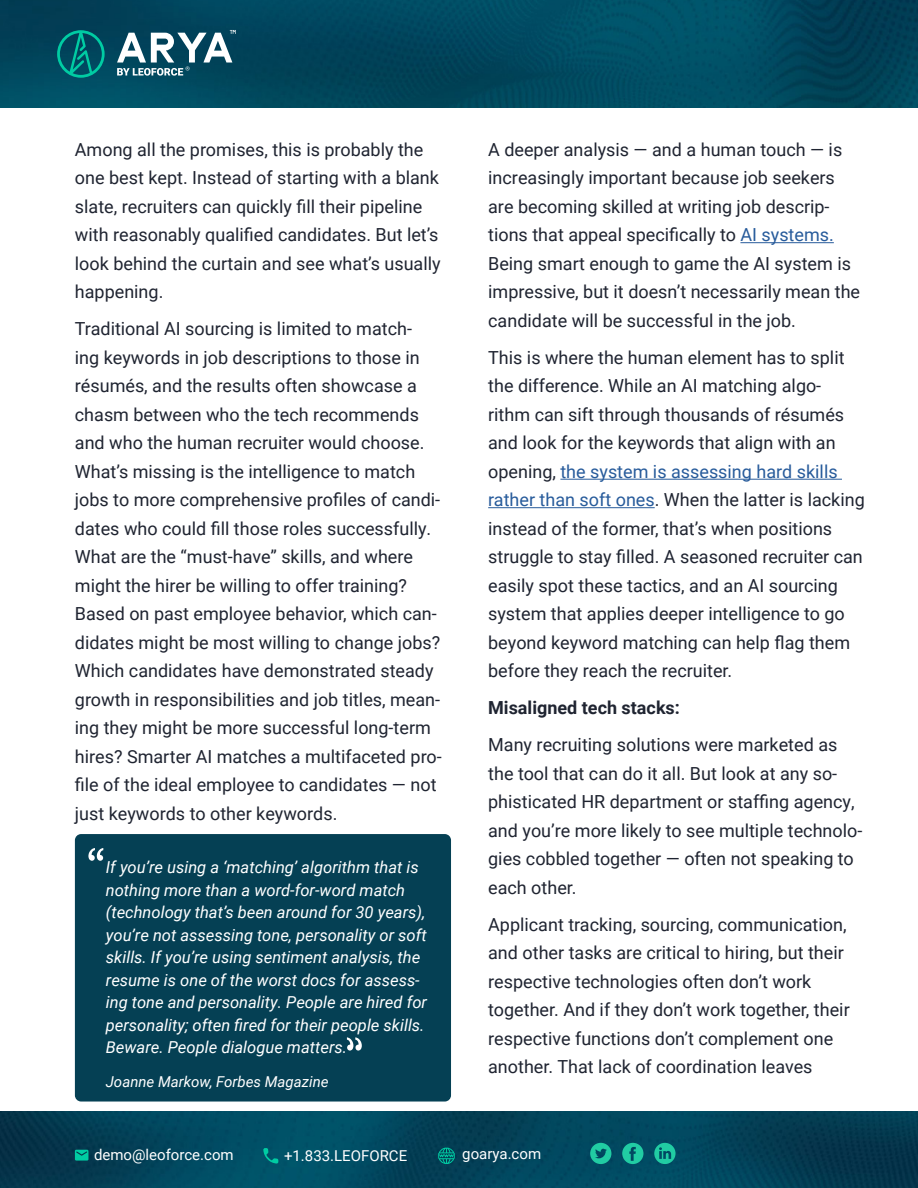
<style>
.page{position:relative;width:918px;height:1188px;background:#fff}
.page>*{position:absolute;margin:0;border:0;box-sizing:border-box;transform-origin:0 0}
.t1{font:18px/28.5px "Roboto";color:#1f2431}
.t2{font:700 18px "Roboto";color:#1f2431}
.t3{font:italic 16.5px/22.5px "Roboto";color:#fff}
.t4{font:15px "Roboto";color:#fff}
.t5{font:italic 15px "Roboto";color:#fff}
.s1{color:#275b9b}
</style>
<div class="page">
<img style="left:0;top:1112px;width:918px;height:76px">
<img style="left:0;top:0;width:918px;height:107px">
<hr style="left:740px;top:242px;width:94px;height:1px;background:#275b9b">
<hr style="left:560px;top:479px;width:282px;height:1px;background:#275b9b">
<hr style="left:488px;top:507px;width:167px;height:1px;background:#275b9b">
<svg style="left:75px;top:1150px;width:13px;height:11px"></svg>
<svg style="left:263px;top:1148px;width:15px;height:16px"></svg>
<svg style="left:438px;top:1146px;width:17px;height:19px"></svg>
<svg style="left:590px;top:1143px;width:21px;height:21px"></svg>
<svg style="left:622px;top:1143px;width:21px;height:21px"></svg>
<svg style="left:654px;top:1143px;width:22px;height:21px"></svg>
<svg style="left:57px;top:30px;width:48px;height:48px;background:#006b70"></svg>
<svg style="left:117px;top:30px;width:119px;height:46px"></svg>
<div style="left:75px;top:834px;width:376px;height:268px;background:#054054;border-radius:6px"></div>
<svg style="left:88px;top:848px;width:15px;height:13px"></svg>
<svg style="left:347px;top:1037px;width:15px;height:14px"></svg>
<p class="t1" style="left:75px;top:135px;width:367px">Among all the promises, this is probably the one best kept. Instead of starting with a blank slate, recruiters can quickly fill their pipeline with reasonably qualified candidates. But let’s look behind the curtain and see what’s usually happening.</p>
<p class="t1" style="left:75px;top:314px;width:368px">Traditional AI sourcing is limited to match-<br>ing keywords in job descriptions to those in résumés, and the results often showcase a chasm between who the tech recommends and who the human recruiter would choose.<br>What’s missing is the intelligence to match jobs to more comprehensive profiles of candi&shy;dates who could fill those roles successfully.<br>What are the “must-have” skills, and where might the hirer be willing to offer training?<br>Based on past employee behavior, which can&shy;didates might be most willing to change jobs?<br>Which candidates have demonstrated steady growth in responsibilities and job titles, mean&shy;ing they might be more successful long-term hires? Smarter AI matches a multifaceted pro&shy;file of the ideal employee to candidates — not just keywords to other keywords.</p>
<p class="t3" style="left:106px;top:856px;width:323px">If you’re using a ‘matching’ algorithm that is nothing more than a word-for-word match (technology that’s been around for 30 years), you’re not assessing tone, personality or soft skills. If you’re using sentiment analysis, the resume is one of the worst docs for assess&shy;ing tone and personality. People are hired for personality; often fired for their people skills.<br>Beware. People dialogue matters.</p>
<p class="t5" style="left:106px;top:1071px;width:224px">Joanne Markow, Forbes Magazine</p>
<p class="t1" style="left:488px;top:135px;width:373px">A deeper analysis — and a human touch — is increasingly important because job seekers are becoming skilled at writing job descrip&shy;tions that appeal specifically to <span class="s1">AI systems.<br></span>Being smart enough to game the AI system is impressive, but it doesn’t necessarily mean the candidate will be successful in the job.</p>
<p class="t1" style="left:488px;top:343px;width:378px">This is where the human element has to split the difference. While an AI matching algo&shy;rithm can sift through thousands of résumés and look for the keywords that align with an opening, <span class="s1">the system is assessing hard skills rather than soft ones</span>. When the latter is lacking instead of the former, that’s when positions struggle to stay filled. A seasoned recruiter can easily spot these tactics, and an AI sourcing system that applies deeper intelligence to go beyond keyword matching can help flag them before they reach the recruiter.</p>
<p class="t2" style="left:488px;top:695px;width:193px">Misaligned tech stacks:</p>
<p class="t1" style="left:488px;top:730px;width:376px">Many recruiting solutions were marketed as the tool that can do it all. But look at any so&shy;phisticated HR department or staffing agency, and you’re more likely to see multiple technolo&shy;gies cobbled together — often not speaking to each other.</p>
<p class="t1" style="left:488px;top:909px;width:363px">Applicant tracking, sourcing, communication, and other tasks are critical to hiring, but their respective technologies often don’t work together. And if they don’t work together, their respective functions don’t complement one another. That lack of coordination leaves</p>
<p class="t4" style="left:94px;top:1144px;width:141px">demo@leoforce.com</p>
<p class="t4" style="left:284px;top:1145px;width:125px">+1.833.LEOFORCE</p>
<p class="t4" style="left:462px;top:1143px;width:80px">goarya.com</p>
</div>
